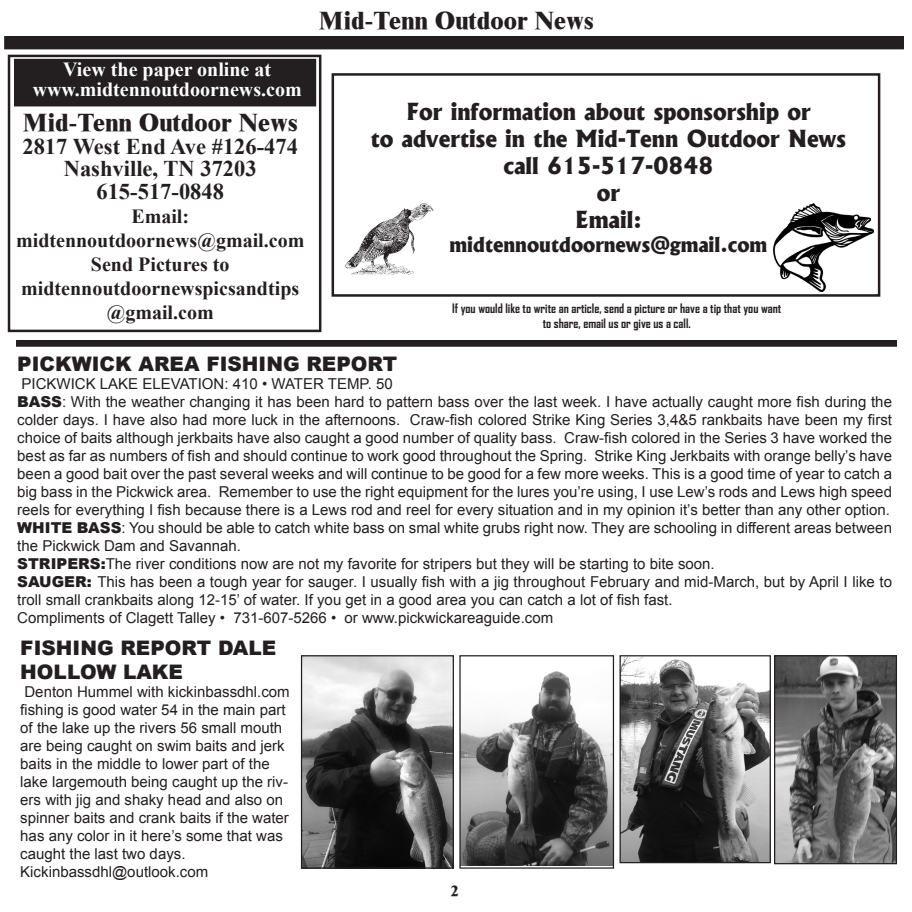
<style>
.page{position:relative;width:912px;height:912px;background:#fff}
.page>*{position:absolute;margin:0;border:0;box-sizing:border-box;transform-origin:0 0}
.t1{font:800 25px "Times New Roman";color:#231f20}
.t2{font:800 22.5px "Albertus";color:#231f20}
.t3{font:700 22.5px "Times New Roman";color:#231f20}
.t4{font:700 20px "Times New Roman";color:#231f20}
.t5{font:900 20px/24px "Arial";color:#231f20}
.t6{font:700 20px "Times New Roman";color:#fff}
.t7{font:800 20px "Albertus";color:#231f20}
.t8{font:15px/18px "Arial";color:#231f20}
.t9{font:800 15px "Times New Roman";color:#231f20}
.t10{font:700 12.5px/15px "Agency FB";color:#231f20;text-align:center}
.s1{font-weight:900}
</style>
<div class="page">
<img style="left:773px;top:203px;width:100px;height:88px">
<div style="left:8px;top:55px;width:313px;height:277px;border:2px solid #231f20"></div>
<div style="left:15px;top:59px;width:300px;height:47px;background:#231f20"></div>
<div style="left:17px;top:340px;width:879px;height:6px;background:#231f20"></div>
<div style="left:5px;top:37px;width:898px;height:12px;background:#231f20"></div>
<div style="left:4px;top:36px;width:899px;height:13px;border:1px solid #231f20"></div>
<div style="left:331px;top:73px;width:549px;height:223px;border:2px solid #231f20"></div>
<img style="left:345px;top:203px;width:89px;height:72px">
<img style="left:775px;top:657px;width:119px;height:205px">
<div style="left:773px;top:655px;width:123px;height:209px;border:1px solid #231f20"></div>
<img style="left:621px;top:657px;width:147px;height:204px">
<div style="left:619px;top:655px;width:151px;height:208px;border:1px solid #231f20"></div>
<img style="left:461px;top:671px;width:151px;height:194px">
<div style="left:459px;top:655px;width:155px;height:213px;border:1px solid #231f20"></div>
<img style="left:303px;top:657px;width:149px;height:209px">
<div style="left:301px;top:655px;width:153px;height:213px;border:1px solid #231f20"></div>
<p class="t6" style="left:63px;top:55px;width:209px">View the paper online at</p>
<p class="t6" style="left:33px;top:75px;width:270px">www.midtennoutdoornews.com</p>
<p class="t1" style="left:319px;top:5px;width:276px">Mid-Tenn Outdoor News</p>
<p class="t2" style="left:406px;top:98px;width:406px">For information about sponsorship or</p>
<p class="t2" style="left:371px;top:125px;width:476px">to advertise in the Mid-Tenn Outdoor News</p>
<p class="t2" style="left:503px;top:152px;width:211px">call 615-517-0848</p>
<p class="t2" style="left:596px;top:179px;width:25px">or</p>
<p class="t2" style="left:575px;top:206px;width:68px">Email:</p>
<p class="t7" style="left:449px;top:232px;width:319px">midtennoutdoornews@gmail.com</p>
<p class="t1" style="left:23px;top:108px;width:276px">Mid-Tenn Outdoor News</p>
<p class="t3" style="left:22px;top:131px;width:277px">2817 West End Ave #126-474</p>
<p class="t3" style="left:64px;top:153px;width:194px">Nashville, TN 37203</p>
<p class="t3" style="left:96px;top:176px;width:129px">615-517-0848</p>
<p class="t4" style="left:131px;top:202px;width:59px">Email:</p>
<p class="t4" style="left:16px;top:226px;width:290px">midtennoutdoornews@gmail.com</p>
<p class="t4" style="left:91px;top:250px;width:140px">Send Pictures to</p>
<p class="t4" style="left:21px;top:274px;width:279px">midtennoutdoornewspicsandtips</p>
<p class="t4" style="left:107px;top:298px;width:108px">@gmail.com</p>
<p class="t5" style="left:17px;top:351px;width:381px">PICKWICK AREA FISHING REPORT</p>
<p class="t8" style="left:21px;top:375px;width:372px">Pickwick Lake Elevation: 410 • Water Temp. 50</p>
<p class="t8" style="left:17px;top:393px;width:876px;text-align:justify"><span class="s1">BASS</span> : With the weather changing it has been hard to pattern bass over the last week. I have actually caught more fish during the colder days. I have also had more luck in the afternoons. Craw-fish colored Strike King Series 3,4&amp;5 rankbaits have been my first choice of baits although jerkbaits have also caught a good number of quality bass. Craw-fish colored in the Series 3 have worked the best as far as numbers of fish and should continue to work good throughout the Spring. Strike King Jerkbaits with orange belly’s have been a good bait over the past several weeks and will continue to be good for a few more weeks. This is a good time of year to catch a big bass in the Pickwick area. Remember to use the right equipment for the lures you’re using, I use Lew’s rods and Lews high speed reels for everything I fish because there is a Lews rod and reel for every situation and in my opinion it’s better than any other option.</p>
<p class="t8" style="left:17px;top:519px;width:875px"><span class="s1">WHITE BASS</span>: You should be able to catch white bass on smal white grubs right now. They are schooling in different areas between the Pickwick Dam and Savannah.</p>
<p class="t8" style="left:17px;top:555px;width:698px"><span class="s1">STRIPERS:</span>The river conditions now are not my favorite for stripers but they will be starting to bite soon.</p>
<p class="t8" style="left:17px;top:573px;width:876px"><span class="s1">SAUGER:</span> This has been a tough year for sauger. I usually fish with a jig throughout February and mid-March, but by April I like to troll small crankbaits along 12-15’ of water. If you get in a good area you can catch a lot of fish fast.</p>
<p class="t8" style="left:17px;top:609px;width:537px">Compliments of Clagett Talley • 731-607-5266 • or www.pickwickareaguide.com</p>
<p class="t10" style="left:452px;top:300px;width:330px">If you would like to write an article, send a picture or have a tip that you want to share, email us or give us a call.</p>
<p class="t5" style="left:20px;top:634px;width:257px">FISHING REPORT DALE<br>HOLLOW LAKE</p>
<p class="t8" style="left:20px;top:682px;width:271px">Denton Hummel with kickinbassdhl.com fishing is good water 54 in the main part of the lake up the rivers 56 small mouth are being caught on swim baits and jerk baits in the middle to lower part of the lake largemouth being caught up the riv&shy;ers with jig and shaky head and also on spinner baits and crank baits if the water has any color in it here’s some that was caught the last two days.</p>
<p class="t8" style="left:20px;top:862px;width:189px">Kickinbassdhl@outlook.com</p>
<p class="t9" style="left:450px;top:881px;width:9px">2</p>
</div>
